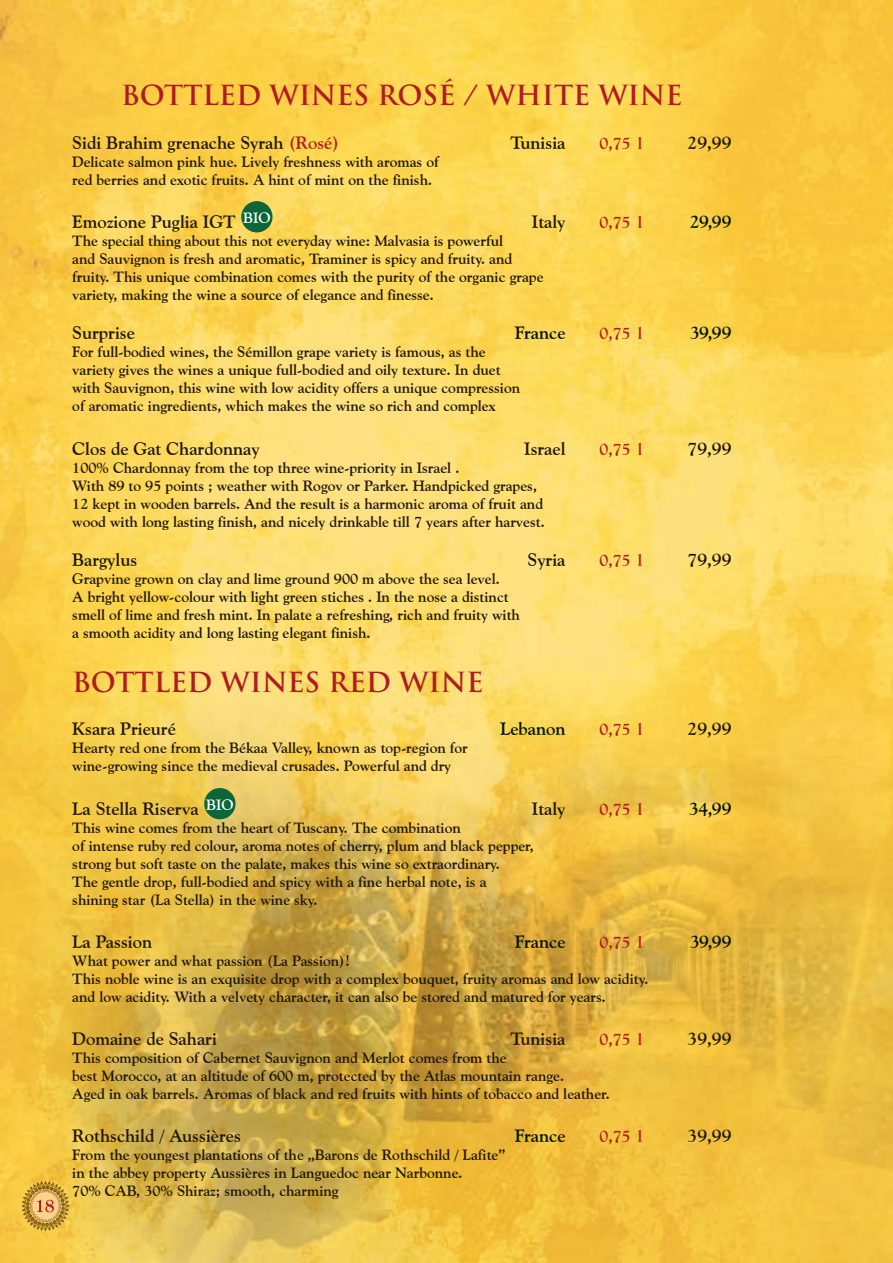
<style>
.page{position:relative;width:893px;height:1263px;background:#fff}
.page>*{position:absolute;margin:0;border:0;box-sizing:border-box;transform-origin:0 0}
.t1{font:700 27px "Trajan Pro";color:#af1c1f}
.t2{font:700 18px "Goudy Old Style BT";color:#1e160a}
.t3{font:700 18px "Goudy Old Style BT";color:#001410}
.t4{font:700 16.5px "Goudy Old Style BT";color:#af1c1f}
.t5{font:700 15px/18px "Goudy Old Style BT";color:#1e160a}
.s1{color:#af1c1f}
</style>
<div class="page">
<img style="left:0;top:0;width:893px;height:1263px">
<div style="left:809px;top:1206px;width:54px;height:40px;background:#f3c440"></div>
<div style="left:241px;top:201px;width:32px;height:31px;background:#0c6638;border-radius:50%"></div>
<div style="left:204px;top:788px;width:32px;height:31px;background:#0c6638;border-radius:50%"></div>
<svg style="left:21px;top:1181px;width:49px;height:50px;background:#d5a74a"></svg>
<h1 class="t1" style="left:121px;top:79px;width:563px">BOTTLED WINES ROSÉ / WHITE WINE</h1>
<p class="t2" style="left:72px;top:131px;width:269px">Sidi Brahim grenache Syrah <span class="s1">(Rosé)</span></p>
<p class="t2" style="left:510px;top:131px;width:57px">Tunisia</p>
<p class="t4" style="left:600px;top:133px;width:44px">0,75 l</p>
<p class="t2" style="left:688px;top:131px;width:45px">29,99</p>
<p class="t5" style="left:72px;top:152px;width:368px">Delicate salmon pink hue. Lively freshness with aromas of red berries and exotic fruits. A hint of mint on the finish.</p>
<p class="t2" style="left:72px;top:210px;width:200px">Emozione Puglia IGT <sup>BIO</sup></p>
<p class="t2" style="left:532px;top:210px;width:35px">Italy</p>
<p class="t4" style="left:600px;top:212px;width:44px">0,75 l</p>
<p class="t3" style="left:690px;top:210px;width:43px">29,99</p>
<p class="t5" style="left:72px;top:231px;width:473px">The special thing about this not everyday wine: Malvasia is powerful<br>and Sauvignon is fresh and aromatic, Traminer is spicy and fruity. and fruity. This unique combination comes with the purity of the organic grape variety, making the wine a source of elegance and finesse.</p>
<p class="t2" style="left:72px;top:322px;width:64px">Surprise</p>
<p class="t3" style="left:515px;top:322px;width:52px">France</p>
<p class="t4" style="left:600px;top:323px;width:44px">0,75 l</p>
<p class="t3" style="left:690px;top:322px;width:43px">39,99</p>
<p class="t5" style="left:72px;top:343px;width:449px">For full-bodied wines, the Sémillon grape variety is famous, as the variety gives the wines a unique full-bodied and oily texture. In duet with Sauvignon, this wine with low acidity offers a unique compression of aromatic ingredients, which makes the wine so rich and complex</p>
<p class="t2" style="left:72px;top:437px;width:189px">Clos de Gat Chardonnay</p>
<p class="t2" style="left:524px;top:437px;width:43px">Israel</p>
<p class="t4" style="left:600px;top:439px;width:44px">0,75 l</p>
<p class="t2" style="left:688px;top:437px;width:45px">79,99</p>
<p class="t5" style="left:72px;top:458px;width:474px">100% Chardonnay from the top three wine-priority in Israel .<br>With 89 to 95 points ; weather with Rogov or Parker. Handpicked grapes, 12 kept in wooden barrels. And the result is a harmonic aroma of fruit and wood with long lasting finish, and nicely drinkable till 7 years after harvest.</p>
<p class="t2" style="left:72px;top:549px;width:66px">Bargylus</p>
<p class="t2" style="left:527px;top:549px;width:40px">Syria</p>
<p class="t4" style="left:600px;top:550px;width:44px">0,75 l</p>
<p class="t2" style="left:688px;top:549px;width:45px">79,99</p>
<p class="t5" style="left:72px;top:570px;width:449px">Grapvine grown on clay and lime ground 900 m above the sea level.<br>A bright yellow-colour with light green stiches . In the nose a distinct smell of lime and fresh mint. In palate a refreshing, rich and fruity with a smooth acidity and long lasting elegant finish.</p>
<h1 class="t1" style="left:72px;top:665px;width:413px">BOTTLED WINES RED WINE</h1>
<p class="t2" style="left:72px;top:718px;width:105px">Ksara Prieuré</p>
<p class="t3" style="left:500px;top:718px;width:67px">Lebanon</p>
<p class="t4" style="left:600px;top:719px;width:44px">0,75 l</p>
<p class="t2" style="left:688px;top:718px;width:45px">29,99</p>
<p class="t5" style="left:72px;top:739px;width:397px">Hearty red one from the Békaa Valley, known as top-region for wine-growing since the medieval crusades. Powerful and dry</p>
<p class="t2" style="left:72px;top:797px;width:163px">La Stella Riserva <sup>BIO</sup></p>
<p class="t2" style="left:532px;top:797px;width:35px">Italy</p>
<p class="t4" style="left:600px;top:799px;width:44px">0,75 l</p>
<p class="t3" style="left:689px;top:797px;width:44px">34,99</p>
<p class="t5" style="left:72px;top:818px;width:463px">This wine comes from the heart of Tuscany. The combination<br>of intense ruby red colour, aroma notes of cherry, plum and black pepper, strong but soft taste on the palate, makes this wine so extraordinary.<br>The gentle drop, full-bodied and spicy with a fine herbal note, is a shining star (La Stella) in the wine sky.</p>
<p class="t2" style="left:72px;top:930px;width:81px">La Passion</p>
<p class="t3" style="left:515px;top:930px;width:52px">France</p>
<p class="t4" style="left:600px;top:932px;width:44px">0,75 l</p>
<p class="t3" style="left:690px;top:930px;width:43px">39,99</p>
<p class="t5" style="left:72px;top:951px;width:578px">What power and what passion (La Passion)!<br>This noble wine is an exquisite drop with a complex bouquet, fruity aromas and low acidity. and low acidity. With a velvety character, it can also be stored and matured for years.</p>
<p class="t2" style="left:72px;top:1028px;width:146px">Domaine de Sahari</p>
<p class="t2" style="left:510px;top:1028px;width:57px">Tunisia</p>
<p class="t4" style="left:600px;top:1029px;width:44px">0,75 l</p>
<p class="t2" style="left:688px;top:1028px;width:45px">39,99</p>
<p class="t5" style="left:72px;top:1048px;width:539px">This composition of Cabernet Sauvignon and Merlot comes from the<br>best Morocco, at an altitude of 600 m, protected by the Atlas mountain range.<br>Aged in oak barrels. Aromas of black and red fruits with hints of tobacco and leather.</p>
<p class="t2" style="left:72px;top:1125px;width:170px">Rothschild / Aussières</p>
<p class="t3" style="left:515px;top:1125px;width:52px">France</p>
<p class="t4" style="left:600px;top:1126px;width:44px">0,75 l</p>
<p class="t2" style="left:688px;top:1125px;width:45px">39,99</p>
<p class="t5" style="left:72px;top:1146px;width:434px">From the youngest plantations of the „Barons de Rothschild / Lafite” in the abbey property Aussières in Languedoc near Narbonne.<br>70% CAB, 30% Shiraz; smooth, charming</p>
</div>
